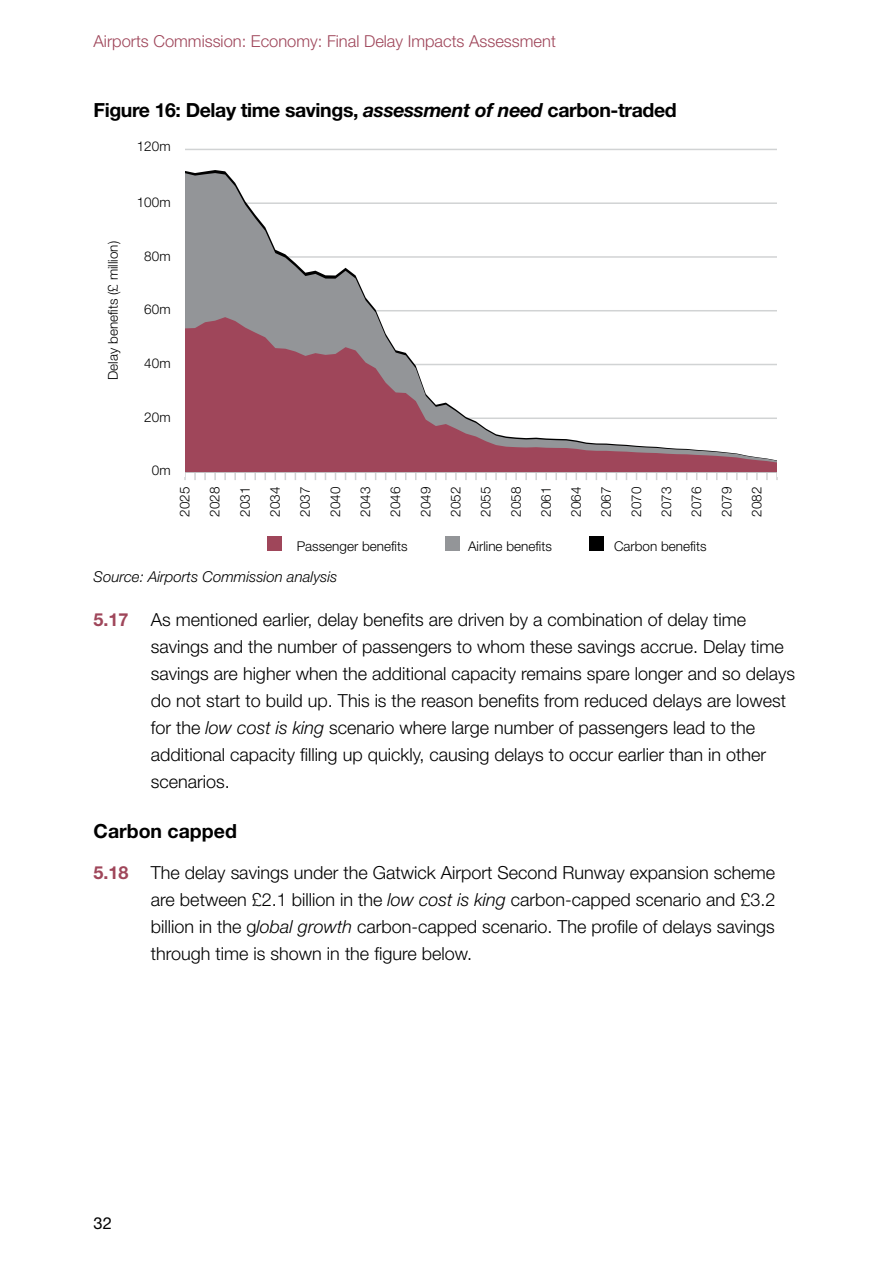
<style>
.page{position:relative;width:893px;height:1263px;background:#fff}
.page>*{position:absolute;margin:0;border:0;box-sizing:border-box;transform-origin:0 0}
.t1{font:700 19.5px "Helvetica Neue";letter-spacing:-.02em;color:#000}
.t2{font:700 19.5px "Helvetica Neue";color:#000}
.t3{font:300 18px/27px "Helvetica Neue";color:#000}
.t4{font:300 16.5px "Helvetica Neue";color:#9f465a}
.t5{font:16.5px "Helvetica Neue";color:#000}
.t6{font:italic 300 15px "Helvetica Neue";color:#000}
.t7{font:300 13.5px "Helvetica Neue";color:#010101}
.s1{font-style:italic}
.s2{font-weight:700;color:#9f465a}
</style>
<div class="page">
<div style="left:267px;top:537px;width:15px;height:14px;background:#9f465a"></div>
<div style="left:446px;top:537px;width:14px;height:14px;background:#939598"></div>
<div style="left:589px;top:537px;width:14px;height:14px;background:#000"></div>
<svg style="left:194px;top:473px;width:2px;height:7px"></svg>
<svg style="left:204px;top:473px;width:2px;height:7px"></svg>
<svg style="left:214px;top:473px;width:2px;height:7px"></svg>
<svg style="left:224px;top:473px;width:2px;height:7px"></svg>
<svg style="left:234px;top:473px;width:2px;height:7px"></svg>
<svg style="left:244px;top:473px;width:2px;height:7px"></svg>
<svg style="left:254px;top:473px;width:2px;height:7px"></svg>
<svg style="left:415px;top:473px;width:2px;height:7px"></svg>
<svg style="left:425px;top:473px;width:2px;height:7px"></svg>
<svg style="left:435px;top:473px;width:2px;height:7px"></svg>
<svg style="left:445px;top:473px;width:2px;height:7px"></svg>
<svg style="left:455px;top:473px;width:2px;height:7px"></svg>
<svg style="left:465px;top:473px;width:2px;height:7px"></svg>
<svg style="left:475px;top:473px;width:2px;height:7px"></svg>
<svg style="left:485px;top:473px;width:2px;height:7px"></svg>
<svg style="left:495px;top:473px;width:2px;height:7px"></svg>
<svg style="left:505px;top:473px;width:2px;height:7px"></svg>
<svg style="left:515px;top:473px;width:2px;height:7px"></svg>
<svg style="left:525px;top:473px;width:2px;height:7px"></svg>
<svg style="left:535px;top:473px;width:2px;height:7px"></svg>
<svg style="left:545px;top:473px;width:2px;height:7px"></svg>
<svg style="left:555px;top:473px;width:2px;height:7px"></svg>
<svg style="left:565px;top:473px;width:2px;height:7px"></svg>
<svg style="left:726px;top:473px;width:2px;height:7px"></svg>
<svg style="left:736px;top:473px;width:2px;height:7px"></svg>
<svg style="left:746px;top:473px;width:2px;height:7px"></svg>
<svg style="left:756px;top:473px;width:2px;height:7px"></svg>
<svg style="left:766px;top:473px;width:2px;height:7px"></svg>
<hr style="left:180px;top:471px;width:602px;height:2px;background:#d1d3d4">
<hr style="left:180px;top:417px;width:602px;height:2px;background:#d1d3d4">
<hr style="left:180px;top:364px;width:602px;height:1px;background:#d1d3d4">
<hr style="left:180px;top:310px;width:602px;height:1px;background:#d1d3d4">
<hr style="left:180px;top:256px;width:602px;height:2px;background:#d1d3d4">
<hr style="left:180px;top:202px;width:602px;height:2px;background:#d1d3d4">
<hr style="left:180px;top:149px;width:602px;height:1px;background:#d1d3d4">
<svg style="left:185px;top:173px;width:592px;height:144px"></svg>
<svg style="left:185px;top:317px;width:592px;height:155px"></svg>
<div style="left:179px;top:140px;width:5px;height:337px;background:#fff"></div>
<div style="left:778px;top:140px;width:5px;height:336px;background:#fff"></div>
<p class="t4" style="left:94px;top:31px;width:464px">Airports Commission: Economy: Final Delay Impacts Assessment</p>
<p class="t1" style="left:94px;top:98px;width:585px">Figure 16: Delay time savings, <span class="s1">assessment of need</span> carbon-traded</p>
<p class="t7" style="left:137px;top:138px;width:35px">120m</p>
<p class="t7" style="left:105px;top:380px;width:140px;rotate:-90deg">Delay benefits (£ million)</p>
<p class="t7" style="left:137px;top:194px;width:35px">100m</p>
<p class="t7" style="left:144px;top:247px;width:28px">80m</p>
<p class="t7" style="left:144px;top:301px;width:28px">60m</p>
<p class="t7" style="left:144px;top:355px;width:28px">40m</p>
<p class="t7" style="left:144px;top:409px;width:28px">20m</p>
<p class="t7" style="left:152px;top:462px;width:20px">0m</p>
<p class="t7" style="left:176px;top:517px;width:32px;rotate:-90deg">2025</p>
<p class="t7" style="left:207px;top:517px;width:32px;rotate:-90deg">2028</p>
<p class="t7" style="left:237px;top:517px;width:32px;rotate:-90deg">2031</p>
<p class="t7" style="left:267px;top:517px;width:32px;rotate:-90deg">2034</p>
<p class="t7" style="left:297px;top:517px;width:32px;rotate:-90deg">2037</p>
<p class="t7" style="left:327px;top:517px;width:32px;rotate:-90deg">2040</p>
<p class="t7" style="left:357px;top:517px;width:32px;rotate:-90deg">2043</p>
<p class="t7" style="left:387px;top:517px;width:32px;rotate:-90deg">2046</p>
<p class="t7" style="left:417px;top:517px;width:32px;rotate:-90deg">2049</p>
<p class="t7" style="left:447px;top:517px;width:32px;rotate:-90deg">2052</p>
<p class="t7" style="left:477px;top:517px;width:32px;rotate:-90deg">2055</p>
<p class="t7" style="left:508px;top:517px;width:32px;rotate:-90deg">2058</p>
<p class="t7" style="left:538px;top:517px;width:32px;rotate:-90deg">2061</p>
<p class="t7" style="left:568px;top:517px;width:32px;rotate:-90deg">2064</p>
<p class="t7" style="left:598px;top:517px;width:32px;rotate:-90deg">2067</p>
<p class="t7" style="left:628px;top:517px;width:32px;rotate:-90deg">2070</p>
<p class="t7" style="left:658px;top:517px;width:32px;rotate:-90deg">2073</p>
<p class="t7" style="left:688px;top:517px;width:32px;rotate:-90deg">2076</p>
<p class="t7" style="left:718px;top:517px;width:32px;rotate:-90deg">2079</p>
<p class="t7" style="left:748px;top:517px;width:32px;rotate:-90deg">2082</p>
<p class="t7" style="left:297px;top:538px;width:112px">Passenger benefits</p>
<p class="t7" style="left:468px;top:538px;width:85px">Airline benefits</p>
<p class="t7" style="left:614px;top:538px;width:94px">Carbon benefits</p>
<p class="t6" style="left:94px;top:567px;width:245px">Source: Airports Commission analysis</p>
<p class="t3" style="left:151px;top:605px;width:646px;text-indent:-57px"><span class="s2">5.17</span> As mentioned earlier, delay benefits are driven by a combination of delay time savings and the number of passengers to whom these savings accrue. Delay time savings are higher when the additional capacity remains spare longer and so delays do not start to build up. This is the reason benefits from reduced delays are lowest for the <span class="s1">low cost is king</span> scenario where large number of passengers lead to the additional capacity filling up quickly, causing delays to occur earlier than in other scenarios.</p>
<h3 class="t2" style="left:94px;top:819px;width:145px">Carbon capped</h3>
<p class="t3" style="left:151px;top:858px;width:626px;text-align:justify;text-indent:-57px"><span class="s2">5.18</span> The delay savings under the Gatwick Airport Second Runway expansion scheme are between £2.1 billion in the <span class="s1">low cost is king</span> carbon-capped scenario and £3.2 billion in the g<span class="s1">lobal growth</span> carbon-capped scenario. The profile of delays savings through time is shown in the figure below.</p>
<p class="t5" style="left:94px;top:1213px;width:20px">32</p>
</div>
